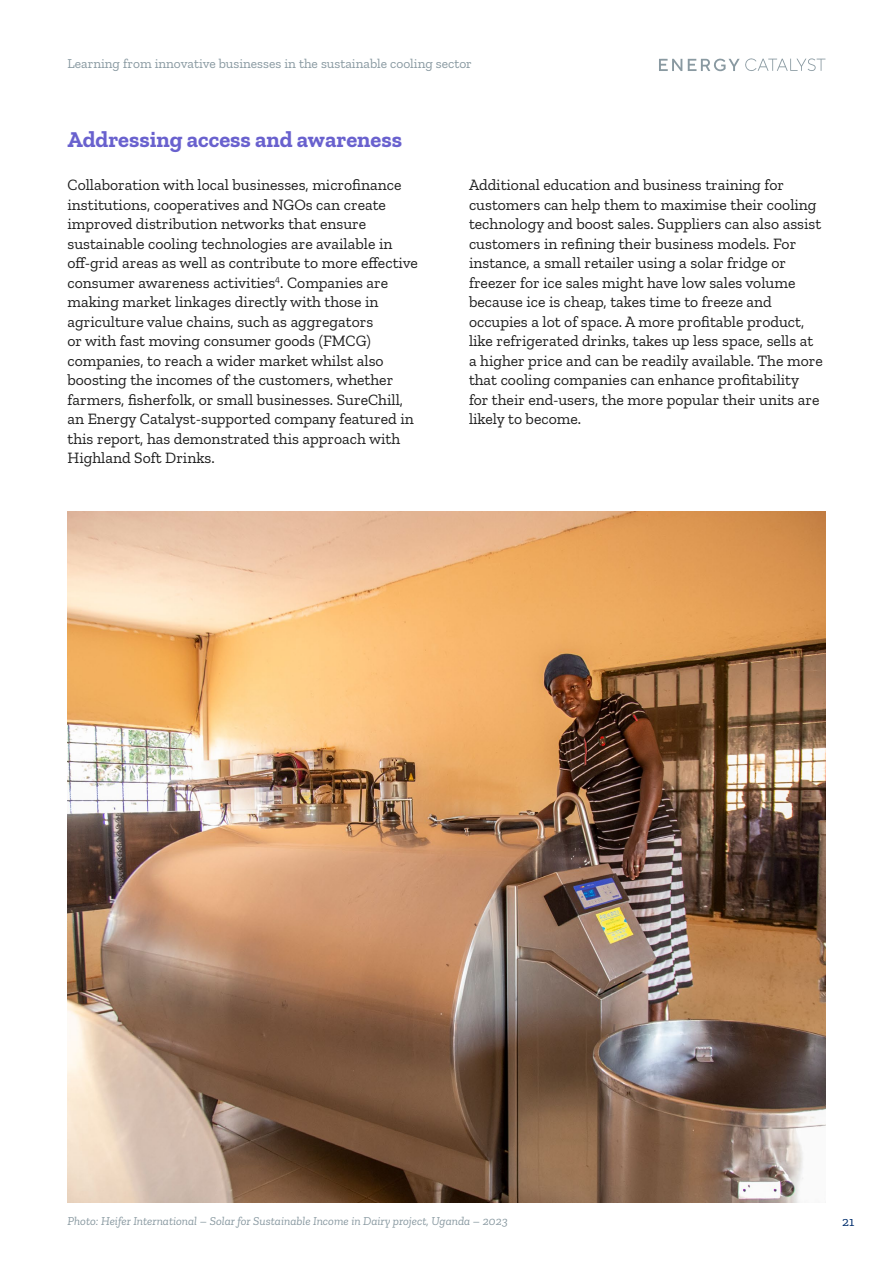
<style>
.page{position:relative;width:893px;height:1263px;background:#fff}
.page>*{position:absolute;margin:0;border:0;box-sizing:border-box;transform-origin:0 0}
.Subheading_1_1{font:700 22.5px "Zilla Slab";color:#6961ce}
.Main_body{font:15.75px/19.5px "Zilla Slab";color:#1e1e1e}
.t1{font:13.5px "Zilla Slab";color:#8999a1}
.t2{font:13.5px "Zilla Slab";color:#002e6d}
.Photo_caption{font:italic 12px "Zilla Slab";color:#8999a1}
</style>
<div class="page">
<img style="left:68px;top:512px;width:757px;height:691px">
<svg style="left:659px;top:58px;width:166px;height:13px"></svg>
<p class="t1" style="left:68px;top:56px;width:406px">Learning from innovative businesses in the sustainable cooling sector</p>
<p class="Subheading_1_1" style="left:68px;top:126px;width:336px">Addressing access and awareness</p>
<p class="Main_body" style="left:68px;top:175px;width:352px">Collaboration with local businesses, microfinance institutions, cooperatives and NGOs can create improved distribution networks that ensure sustainable cooling technologies are available in off-grid areas as well as contribute to more effective consumer awareness activities<sup>4</sup>. Companies are making market linkages directly with those in agriculture value chains, such as aggregators<br>or with fast moving consumer goods (FMCG) companies, to reach a wider market whilst also boosting the incomes of the customers, whether farmers, fisherfolk, or small businesses. SureChill, an Energy Catalyst-supported company featured in this report, has demonstrated this approach with Highland Soft Drinks.</p>
<p class="Main_body" style="left:469px;top:175px;width:355px">Additional education and business training for customers can help them to maximise their cooling technology and boost sales. Suppliers can also assist customers in refining their business models. For instance, a small retailer using a solar fridge or freezer for ice sales might have low sales volume because ice is cheap, takes time to freeze and occupies a lot of space. A more profitable product, like refrigerated drinks, takes up less space, sells at a higher price and can be readily available. The more that cooling companies can enhance profitability<br>for their end-users, the more popular their units are likely to become.</p>
<p class="Photo_caption" style="left:68px;top:1214px;width:442px">Photo: Heifer International – Solar for Sustainable Income in Dairy project, Uganda – 2023</p>
<p class="t2" style="left:842px;top:1214px;width:14px">21</p>
</div>
